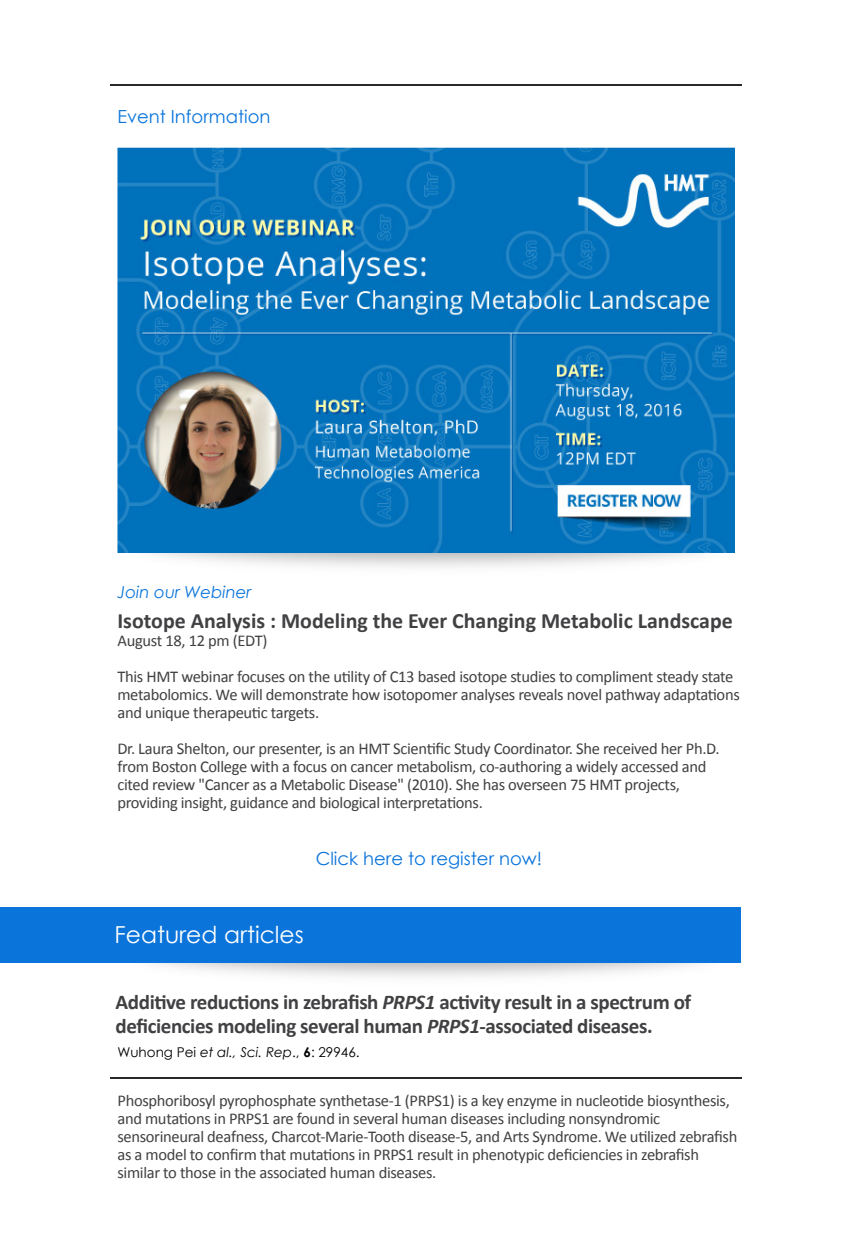
<style>
.page{position:relative;width:852px;height:1259px;background:#fff}
.page>*{position:absolute;margin:0;border:0;box-sizing:border-box;transform-origin:0 0}
.t1{font:23.4px "Century Gothic";color:#fff}
.t2{font:700 21.9px "Calibri";color:#414042}
.t3{font:700 21px/24px "Calibri";letter-spacing:-.02em;color:#414042}
.t4{font:18px "Century Gothic";color:#0a74db}
.t5{font:16.5px/18px "Calibri";letter-spacing:-.02em;color:#414042}
.t6{font:italic 16.5px "Century Gothic";color:#0a74db}
.t7{font:13.5px "Century Gothic";color:#000}
.s1{font-style:italic}
.s2{font-weight:700}
</style>
<div class="page">
<div style="left:0;top:907px;width:740px;height:56px;background:#0a74db"></div>
<hr style="left:110px;top:1077px;width:631px;height:1px;background:#282828">
<hr style="left:110px;top:85px;width:631px;height:1px;background:#282828">
<img style="left:117px;top:148px;width:617px;height:405px">
<p class="t4" style="left:117px;top:105px;width:154px">Event Information</p>
<p class="t6" style="left:117px;top:582px;width:135px">Join our Webiner</p>
<h2 class="t2" style="left:117px;top:606px;width:616px">Isotope Analysis : Modeling the Ever Changing Metabolic Landscape</h2>
<p class="t5" style="left:117px;top:622px;width:617px;line-height:36px">August 18, 12 pm (EDT)<br>This HMT webinar focuses on the utility of C13 based isotope studies to compliment steady state</p>
<p class="t5" style="left:117px;top:685px;width:623px">metabolomics. We will demonstrate how isotopomer analyses reveals novel pathway adaptations and unique therapeutic targets.</p>
<p class="t5" style="left:117px;top:739px;width:603px">Dr. Laura Shelton, our presenter, is an HMT Scientific Study Coordinator. She received her Ph.D. from Boston College with a focus on cancer metabolism, co-authoring a widely accessed and cited review "Cancer as a Metabolic Disease" (2010). She has overseen 75 HMT projects, providing insight, guidance and biological interpretations.</p>
<p class="t4" style="left:315px;top:848px;width:228px">Click here to register now!</p>
<h1 class="t1" style="left:114px;top:920px;width:191px">Featured articles</h1>
<p class="t3" style="left:116px;top:990px;width:576px">Additive reductions in zebrafish <span class="s1">PRPS1</span> activity result in a spectrum of deficiencies modeling several human <span class="s1">PRPS1</span>-associated diseases.</p>
<p class="t7" style="left:117px;top:1044px;width:243px">Wuhong Pei <span class="s1">et al., Sci. Rep</span>., <span class="s2">6</span>: 29946.</p>
<p class="t5" style="left:117px;top:1092px;width:621px">Phosphoribosyl pyrophosphate synthetase-1 (PRPS1) is a key enzyme in nucleotide biosynthesis, and mutations in PRPS1 are found in several human diseases including nonsyndromic sensorineural deafness, Charcot-Marie-Tooth disease-5, and Arts Syndrome. We utilized zebrafish as a model to confirm that mutations in PRPS1 result in phenotypic deficiencies in zebrafish similar to those in the associated human diseases.</p>
</div>
